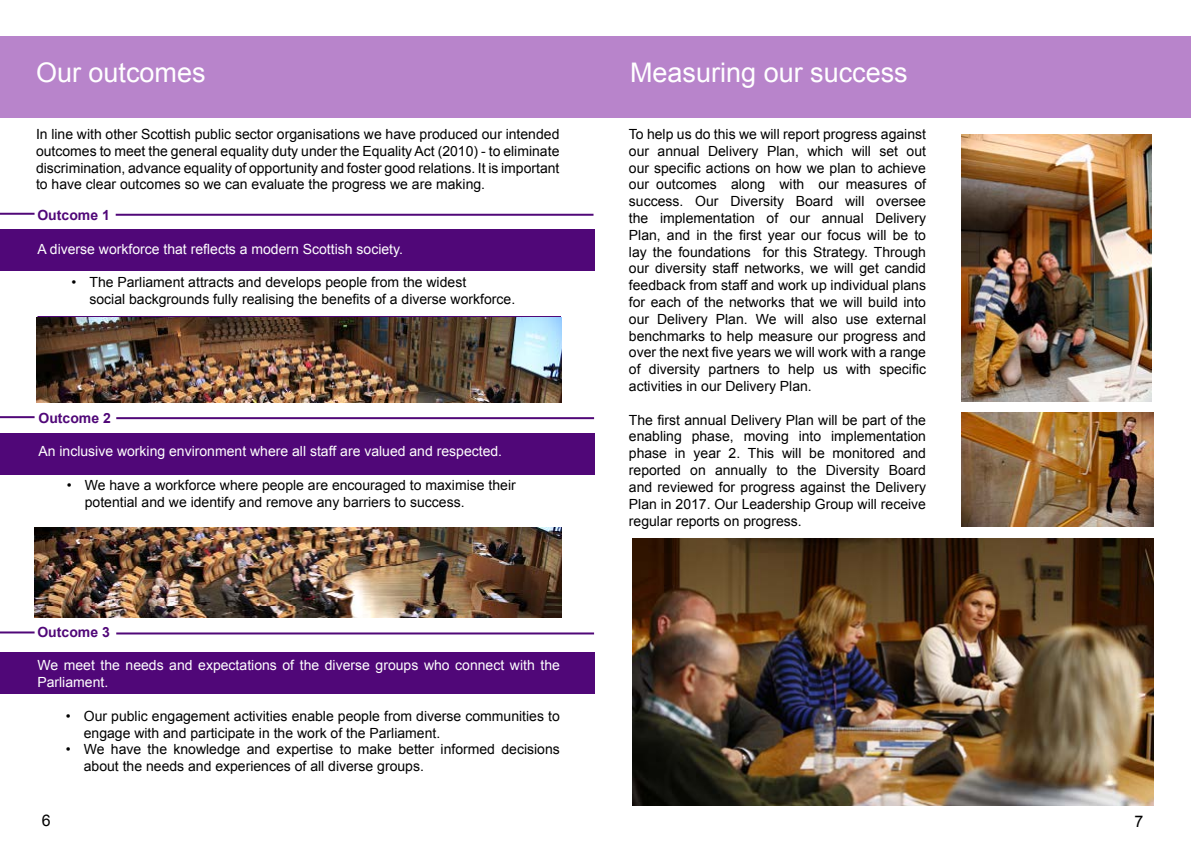
<style>
.page{position:relative;width:1191px;height:842px;background:#fff}
.page>*{position:absolute;margin:0;border:0;box-sizing:border-box;transform-origin:0 0}
.t1{font:27px "Arial";color:#fff}
.t2{font:16px "Arial";color:#000}
.t3{font:14px/16.8px "Arial";color:#000}
.t4{font:14px/16.8px "Arial";color:#fff}
.t5{font:700 14px "Arial";color:#500778}
</style>
<div class="page">
<div style="left:0;top:36px;width:597px;height:81px;background:#b884cb"></div>
<div style="left:0;top:652px;width:594px;height:41px;background:#500778"></div>
<div style="left:0;top:434px;width:594px;height:41px;background:#500778"></div>
<div style="left:0;top:230px;width:594px;height:41px;background:#500778"></div>
<img style="left:36px;top:317px;width:526px;height:86px">
<img style="left:35px;top:527px;width:527px;height:91px">
<hr style="left:116px;top:214px;width:477px;height:2px;background:#500778">
<hr style="left:116px;top:417px;width:478px;height:2px;background:#500778">
<hr style="left:116px;top:632px;width:478px;height:2px;background:#500778">
<hr style="left:0;top:213px;width:35px;height:2px;background:#500778">
<hr style="left:0;top:416px;width:35px;height:2px;background:#500778">
<hr style="left:0;top:631px;width:35px;height:2px;background:#500778">
<div style="left:592px;top:36px;width:599px;height:81px;background:#b884cb"></div>
<img style="left:962px;top:135px;width:189px;height:266px">
<img style="left:962px;top:412px;width:191px;height:115px">
<img style="left:633px;top:538px;width:520px;height:268px">
<h1 class="t1" style="left:36px;top:55px;width:171px">Our outcomes</h1>
<p class="t3" style="left:36px;top:126px;width:525px;text-align:justify">In line with other Scottish public sector organisations we have produced our intended outcomes to meet the general equality duty under the Equality Act (2010) - to eliminate discrimination, advance equality of opportunity and foster good relations. It is important to have clear outcomes so we can evaluate the progress we are making.</p>
<p class="t5" style="left:37px;top:206px;width:74px">Outcome 1</p>
<p class="t4" style="left:37px;top:240px;width:367px">A diverse workforce that reflects a modern Scottish society.</p>
<p class="t3" style="left:89px;top:274px;width:427px;text-indent:-18px">• The Parliament attracts and develops people from the widest<br>social backgrounds fully realising the benefits of a diverse workforce.</p>
<p class="t5" style="left:38px;top:408px;width:74px">Outcome 2</p>
<p class="t4" style="left:38px;top:443px;width:465px">An inclusive working environment where all staff are valued and respected.</p>
<p class="t3" style="left:85px;top:477px;width:432px;text-indent:-18px">• We have a workforce where people are encouraged to maximise their potential and we identify and remove any barriers to success.</p>
<p class="t5" style="left:37px;top:623px;width:74px">Outcome 3</p>
<p class="t4" style="left:37px;top:657px;width:524px">We meet the needs and expectations of the diverse groups who connect with the<br>Parliament.</p>
<p class="t3" style="left:84px;top:707px;width:477px;text-indent:-18px">• Our public engagement activities enable people from diverse communities to engage with and participate in the work of the Parliament.</p>
<p class="t3" style="left:84px;top:741px;width:477px;text-indent:-18px">• We have the knowledge and expertise to make better informed decisions about the needs and experiences of all diverse groups.</p>
<h1 class="t1" style="left:630px;top:55px;width:279px">Measuring our success</h1>
<p class="t3" style="left:629px;top:126px;width:299px;text-align:justify">To help us do this we will report progress against our annual Delivery Plan, which will set out our specific actions on how we plan to achieve our outcomes along with our measures of success. Our Diversity Board will oversee the implementation of our annual Delivery Plan, and in the first year our focus will be to lay the foundations for this Strategy. Through our diversity staff networks, we will get candid feedback from staff and work up individual plans for each of the networks that we will build into our Delivery Plan. We will also use external benchmarks to help measure our progress and over the next five years we will work with a range of diversity partners to help us with specific activities in our Delivery Plan.</p>
<p class="t3" style="left:629px;top:411px;width:299px;text-align:justify">The first annual Delivery Plan will be part of the enabling phase, moving into implementation phase in year 2. This will be monitored and reported on annually to the Diversity Board and reviewed for progress against the Delivery Plan in 2017. Our Leadership Group will receive regular reports on progress.</p>
<p class="t2" style="left:42px;top:810px;width:10px">6</p>
<p class="t2" style="left:1134px;top:811px;width:10px">7</p>
</div>
